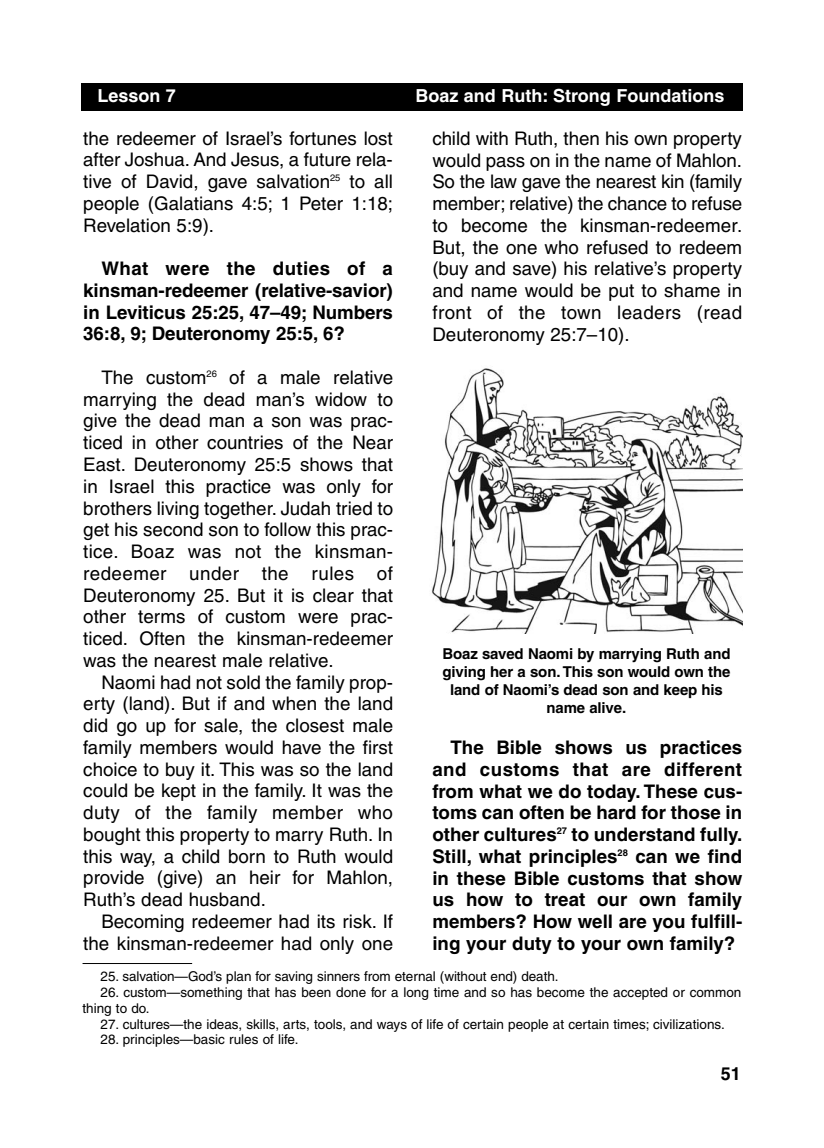
<style>
.page{position:relative;width:824px;height:1148px;background:#fff}
.page>*{position:absolute;margin:0;border:0;box-sizing:border-box;transform-origin:0 0}
.t1{font:18.75px/21.8px "Helvetica";color:#000;text-align:justify}
.t2{font:700 18.75px/21.8px "Helvetica";letter-spacing:-.005em;color:#000;text-align:justify}
.t3{font:700 18px "Helvetica";color:#fff}
.t4{font:700 18px "Helvetica";color:#000}
.t5{font:700 15px/18px "Helvetica";letter-spacing:-.01em;color:#000;text-align:center}
.t6{font:13.5px/15.8px "Helvetica";color:#000}
</style>
<div class="page">
<div style="left:81px;top:83px;width:662px;height:27px;background:#000"></div>
<img style="left:431px;top:368px;width:311px;height:265px">
<hr style="left:82px;top:963px;width:110px;height:1px;background:#000">
<p class="t3" style="left:97px;top:89px;width:80px">Lesson 7</p>
<p class="t3" style="left:415px;top:89px;width:310px">Boaz and Ruth: Strong Foundations</p>
<p class="t1" style="left:83px;top:129px;width:311px">the redeemer of Israel’s fortunes lost after Joshua. And Jesus, a future rela&shy;tive of David, gave salvation<sup>25</sup> to all people (Galatians 4:5; 1 Peter 1:18; Revelation 5:9).</p>
<p class="t2" style="left:83px;top:259px;width:311px;text-indent:18px">What were the duties of a kinsman-redeemer (relative-savior) in Leviticus 25:25, 47–49; Numbers 36:8, 9; Deuteronomy 25:5, 6?</p>
<p class="t1" style="left:83px;top:368px;width:311px;text-indent:18px">The custom<sup>26</sup> of a male relative marrying the dead man’s widow to give the dead man a son was prac&shy;ticed in other countries of the Near East. Deuteronomy 25:5 shows that in Israel this practice was only for brothers living together. Judah tried to get his second son to follow this prac&shy;tice. Boaz was not the kinsman&shy;redeemer under the rules of Deuteronomy 25. But it is clear that other terms of custom were prac&shy;ticed. Often the kinsman-redeemer was the nearest male relative.</p>
<p class="t1" style="left:83px;top:673px;width:311px;text-indent:18px">Naomi had not sold the family prop&shy;erty (land). But if and when the land did go up for sale, the closest male family members would have the first choice to buy it. This was so the land could be kept in the family. It was the duty of the family member who bought this property to marry Ruth. In this way, a child born to Ruth would provide (give) an heir for Mahlon, Ruth’s dead husband.</p>
<p class="t1" style="left:83px;top:912px;width:311px;text-align:right">Becoming redeemer had its risk. If the kinsman-redeemer had only one</p>
<p class="t3" style="left:83px;top:89px;width:80px">Lesson 1</p>
<p class="t3" style="left:620px;top:89px;width:105px">Lesson Title</p>
<p class="t1" style="left:432px;top:129px;width:311px">child with Ruth, then his own property would pass on in the name of Mahlon.<br>So the law gave the nearest kin (family member; relative) the chance to refuse to become the kinsman-redeemer.<br>But, the one who refused to redeem (buy and save) his relative’s property and name would be put to shame in front of the town leaders (read Deuteronomy 25:7–10).</p>
<p class="t5" style="left:442px;top:646px;width:289px">Boaz saved Naomi by marrying Ruth and giving her a son. This son would own the land of Naomi’s dead son and keep his name alive.</p>
<p class="t2" style="left:432px;top:738px;width:311px;text-indent:18px">The Bible shows us practices and customs that are different from what we do today. These cus&shy;toms can often be hard for those in other cultures<sup>27</sup> to understand fully.<br>Still, what principles<sup>28</sup> can we find in these Bible customs that show us how to treat our own family members? How well are you fulfill&shy;ing your duty to your own family?</p>
<p class="t6" style="left:101px;top:970px;width:459px">25. salvation—God’s plan for saving sinners from eternal (without end) death.</p>
<p class="t6" style="left:83px;top:985px;width:660px;text-indent:18px">26. custom—something that has been done for a long time and so has become the accepted or common thing to do.</p>
<p class="t6" style="left:101px;top:1017px;width:625px">27. cultures—the ideas, skills, arts, tools, and ways of life of certain people at certain times; civilizations.</p>
<p class="t6" style="left:101px;top:1033px;width:199px">28. principles—basic rules of life.</p>
<p class="t4" style="left:720px;top:1066px;width:22px">51</p>
</div>
